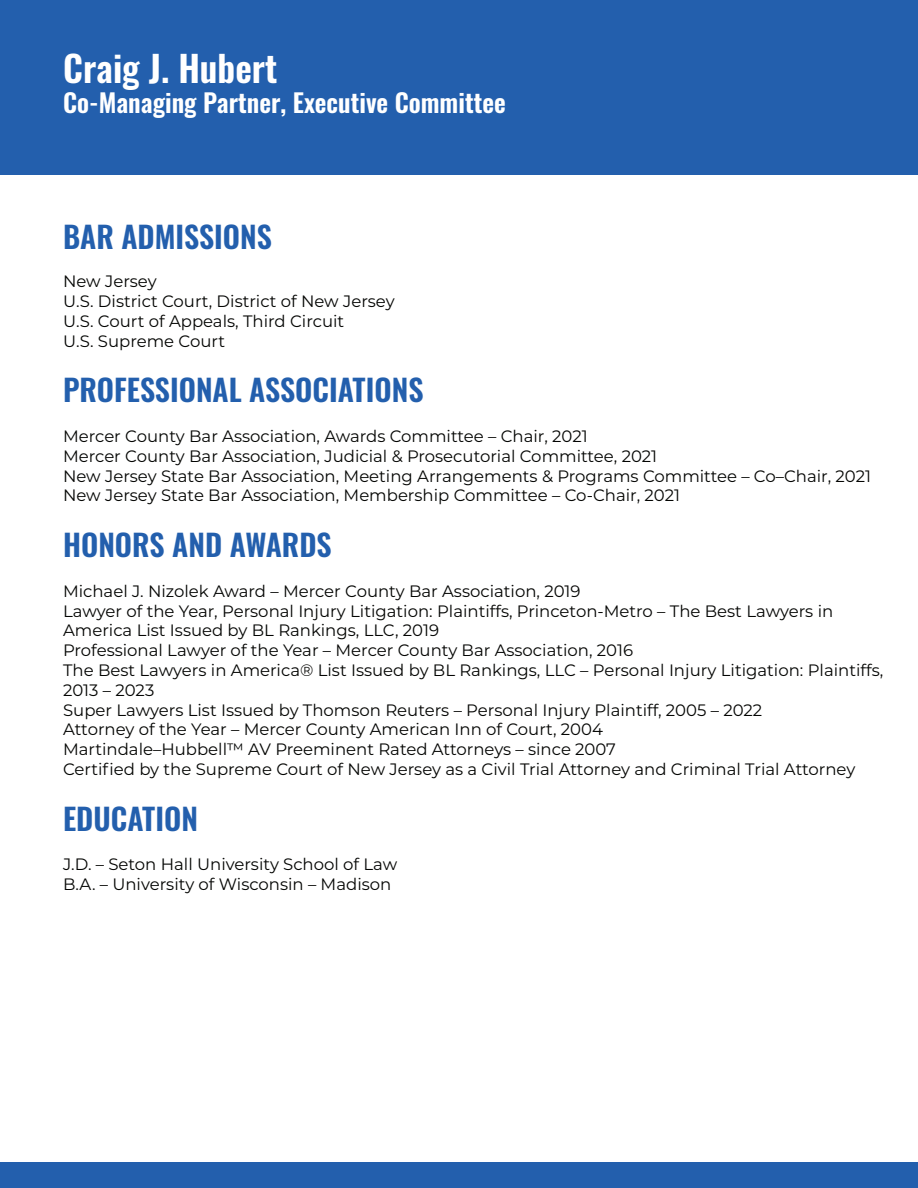
<style>
.page{position:relative;width:918px;height:1188px;background:#fff}
.page>*{position:absolute;margin:0;border:0;box-sizing:border-box;transform-origin:0 0}
.t1{font:600 36px "Oswald";color:#fff}
.t2{font:600 30px "Oswald";color:#235fad}
.t3{font:600 25.5px "Oswald";color:#fff}
.t4{font:16.5px/19.8px "Montserrat";color:#040503}
</style>
<div class="page">
<div style="left:0;top:1163px;width:918px;height:25px;background:#235fad"></div>
<div style="left:0;top:0;width:918px;height:174px;background:#235fad"></div>
<h1 class="t1" style="left:63px;top:49px;width:216px">Craig J. Hubert</h1>
<h3 class="t3" style="left:63px;top:90px;width:444px">Co-Managing Partner, Executive Committee</h3>
<h2 class="t2" style="left:63px;top:221px;width:210px">BAR ADMISSIONS</h2>
<p class="t4" style="left:63px;top:271px;width:333px">New Jersey<br>U.S. District Court, District of New Jersey<br>U.S. Court of Appeals, Third Circuit<br>U.S. Supreme Court</p>
<h2 class="t2" style="left:63px;top:374px;width:362px">PROFESSIONAL ASSOCIATIONS</h2>
<p class="t4" style="left:63px;top:426px;width:809px">Mercer County Bar Association, Awards Committee – Chair, 2021<br>Mercer County Bar Association, Judicial &amp; Prosecutorial Committee, 2021<br>New Jersey State Bar Association, Meeting Arrangements &amp; Programs Committee – Co–Chair, 2021<br>New Jersey State Bar Association, Membership Committee – Co-Chair, 2021</p>
<h2 class="t2" style="left:63px;top:529px;width:270px">HONORS AND AWARDS</h2>
<p class="t4" style="left:63px;top:580px;width:822px">Michael J. Nizolek Award – Mercer County Bar Association, 2019<br>Lawyer of the Year, Personal Injury Litigation: Plaintiffs, Princeton-Metro – The Best Lawyers in America List Issued by BL Rankings, LLC, 2019<br>Professional Lawyer of the Year – Mercer County Bar Association, 2016<br>The Best Lawyers in America® List Issued by BL Rankings, LLC – Personal Injury Litigation: Plaintiffs, 2013 – 2023<br>Super Lawyers List Issued by Thomson Reuters – Personal Injury Plaintiff, 2005 – 2022<br>Attorney of the Year – Mercer County American Inn of Court, 2004<br>Martindale–Hubbell™ AV Preeminent Rated Attorneys – since 2007<br>Certified by the Supreme Court of New Jersey as a Civil Trial Attorney and Criminal Trial Attorney</p>
<h2 class="t2" style="left:63px;top:803px;width:136px">EDUCATION</h2>
<p class="t4" style="left:63px;top:854px;width:336px">J.D. – Seton Hall University School of Law<br>B.A. – University of Wisconsin – Madison</p>
</div>
